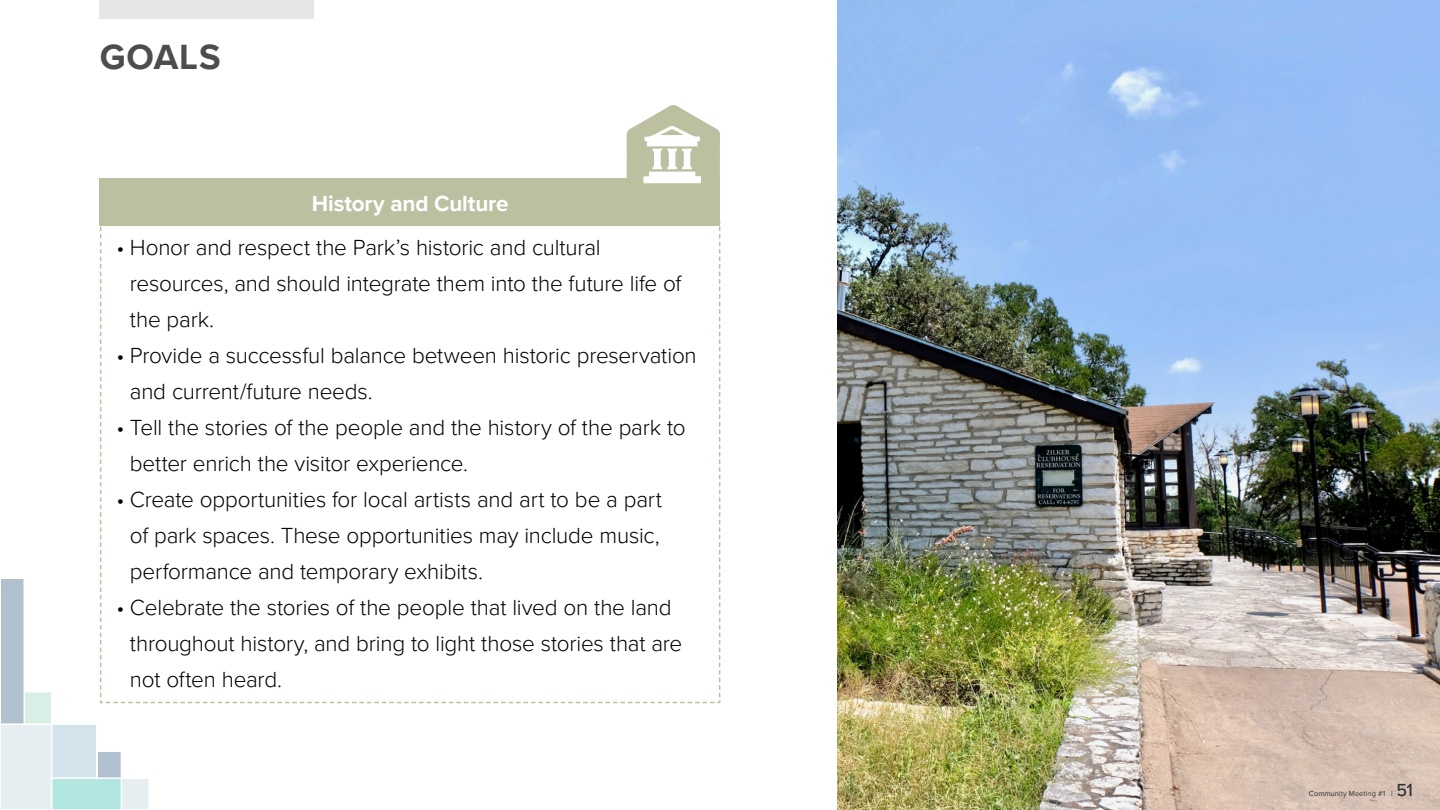
<style>
.page{position:relative;width:1440px;height:810px;background:#fff}
.page>*{position:absolute;margin:0;border:0;box-sizing:border-box;transform-origin:0 0}
.t1{font:700 36px "Proxima Nova";color:#4d4d4d}
.t2{font:300 22.5px/36px "Proxima Nova";letter-spacing:-.01em;color:#000}
.t3{font:700 22.5px "Proxima Nova";letter-spacing:-.01em;color:#fff}
.t4{font:500 18px "Proxima Nova";color:#333}
.t5{font:7.5px "Proxima Nova";letter-spacing:.01em;color:#333}
</style>
<div class="page">
<div style="left:99px;top:0;width:214px;height:19px;background:#e6e6e6"></div>
<svg style="left:1px;top:579px;width:148px;height:231px"></svg>
<svg style="left:99px;top:220px;width:622px;height:484px"></svg>
<img style="left:837px;top:0;width:603px;height:810px">
<div style="left:100px;top:179px;width:620px;height:47px;background:#bdbfa1"></div>
<svg style="left:627px;top:105px;width:93px;height:79px"></svg>
<h1 class="t1" style="left:100px;top:30px;width:122px">GOALS</h1>
<p class="t3" style="left:312px;top:187px;width:198px">History and Culture</p>
<p class="t2" style="left:130px;top:228px;width:554px;text-indent:-14px">• Honor and respect the Park’s historic and cultural resources, and should integrate them into the future life of the park.</p>
<p class="t2" style="left:130px;top:336px;width:568px;text-indent:-14px">• Provide a successful balance between historic preservation and current/future needs.</p>
<p class="t2" style="left:130px;top:408px;width:557px;text-indent:-14px">• Tell the stories of the people and the history of the park to better enrich the visitor experience.</p>
<p class="t2" style="left:130px;top:480px;width:534px;text-align:justify;text-indent:-14px">• Create opportunities for local artists and art to be a part of park spaces. These opportunities may include music, performance and temporary exhibits.</p>
<p class="t2" style="left:130px;top:588px;width:554px;text-indent:-14px">• Celebrate the stories of the people that lived on the land throughout history, and bring to light those stories that are not often heard.</p>
<p class="t5" style="left:1309px;top:788px;width:85px">Community Meeting #1 |</p>
<p class="t4" style="left:1397px;top:777px;width:18px">51</p>
</div>
